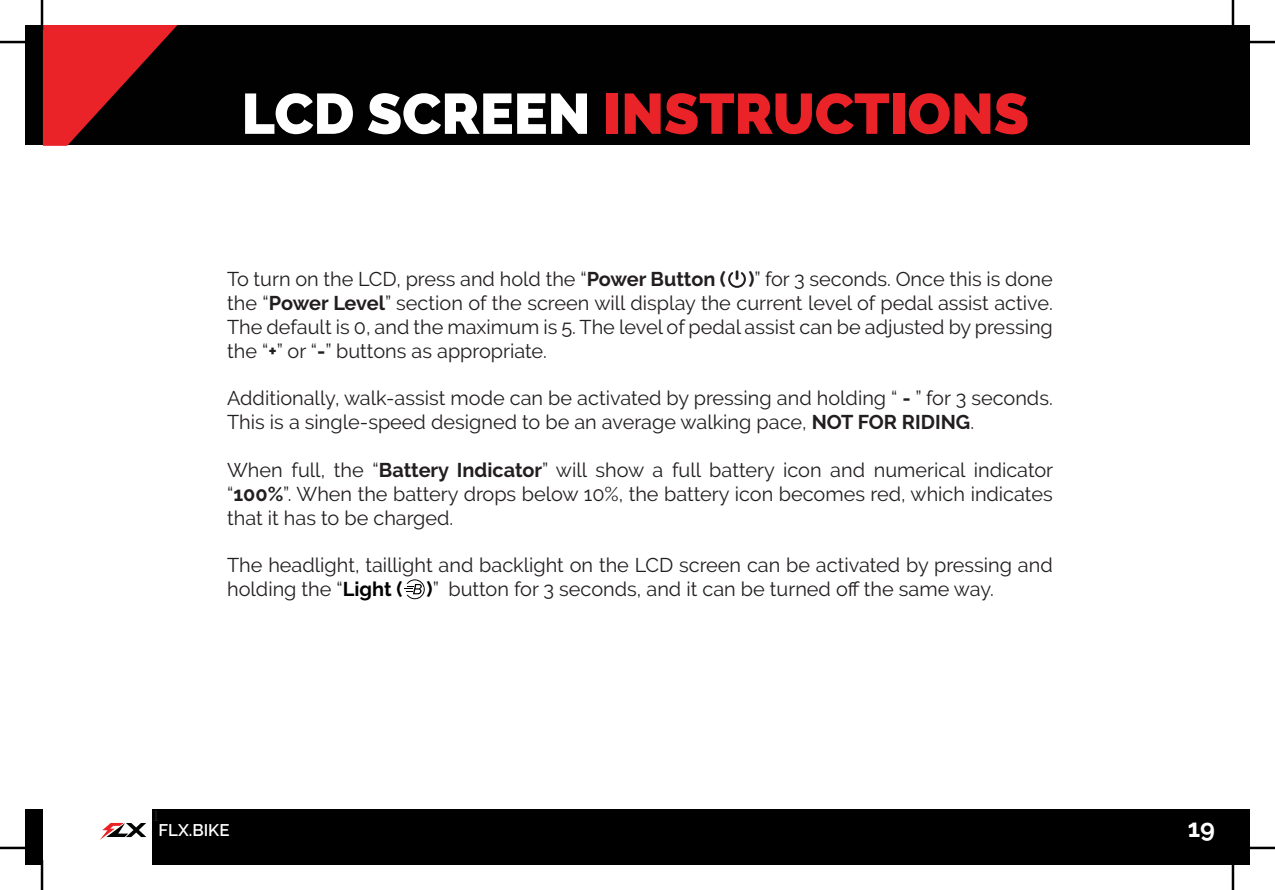
<style>
.page{position:relative;width:1275px;height:890px;background:#fff}
.page>*{position:absolute;margin:0;border:0;box-sizing:border-box;transform-origin:0 0}
.t1{font:900 56.8px "Raleway";color:#ea2328}
.t2{font:700 25.2px "Raleway";color:#fff}
.t3{font:19.8px/23.8px "Raleway";color:#221e1f;text-align:justify}
.t4{font:600 16.8px "Raleway";color:#fff}
.t5{font:16.8px "Minion Pro";color:#221e1f}
.s1{color:#fff}
.s2{font-weight:700}
.s3{font-weight:700;color:#000}
</style>
<div class="page">
<div style="left:25px;top:25px;width:1225px;height:120px;background:#010102"></div>
<div style="left:25px;top:808px;width:18px;height:56px;background:#010000"></div>
<svg style="left:43px;top:25px;width:135px;height:121px"></svg>
<div style="left:152px;top:808px;width:1098px;height:56px;background:#010000"></div>
<svg style="left:100px;top:822px;width:46px;height:17px"></svg>
<svg style="left:728px;top:270px;width:18px;height:18px"></svg>
<svg style="left:404px;top:579px;width:21px;height:20px"></svg>
<hr style="left:0;top:41px;width:30px;height:2px;background:#000">
<hr style="left:1245px;top:41px;width:30px;height:2px;background:#000">
<hr style="left:0;top:846px;width:30px;height:2px;background:#000">
<hr style="left:1245px;top:846px;width:30px;height:2px;background:#000">
<hr style="left:41px;top:0;width:2px;height:30px;background:#000">
<hr style="left:41px;top:859px;width:2px;height:30px;background:#000">
<hr style="left:1231px;top:0;width:3px;height:30px;background:#000">
<hr style="left:1231px;top:859px;width:3px;height:30px;background:#000">
<h1 class="t1" style="left:242px;top:90px;width:789px"><span class="s1">LCD SCREEN</span> INSTRUCTIONS</h1>
<p class="t3" style="left:227px;top:269px;width:827px">To turn on the LCD, press and hold the “<span class="s2">Power Button ( )</span>” for 3 seconds. Once this is done the “<span class="s2">Power Level</span>” section of the screen will display the current level of pedal assist active.<br>The default is 0, and the maximum is 5. The level of pedal assist can be adjusted by pressing the “<span class="s2">+</span>” or “<span class="s2">-</span>” buttons as appropriate.</p>
<p class="t3" style="left:227px;top:388px;width:827px">Additionally, walk-assist mode can be activated by pressing and holding “ <span class="s2">-</span> ” for 3 seconds.<br>This is a single-speed designed to be an average walking pace, <span class="s2">NOT FOR RIDING</span>.</p>
<p class="t3" style="left:227px;top:459px;width:827px">When full, the “<span class="s2">Battery Indicator</span>” will show a full battery icon and numerical indicator “<span class="s2">100%</span>”. When the battery drops below 10%, the battery icon becomes red, which indicates that it has to be charged.</p>
<p class="t3" style="left:227px;top:555px;width:827px">The headlight, taillight and backlight on the LCD screen can be activated by pressing and holding the “<span class="s3">Light ( )</span>” button for 3 seconds, and it can be turned off the same way.</p>
<p class="t5" style="left:152px;top:805px;width:10px">1</p>
<p class="t4" style="left:158px;top:819px;width:73px">FLX.BIKE</p>
<p class="t2" style="left:1187px;top:817px;width:29px">19</p>
</div>
